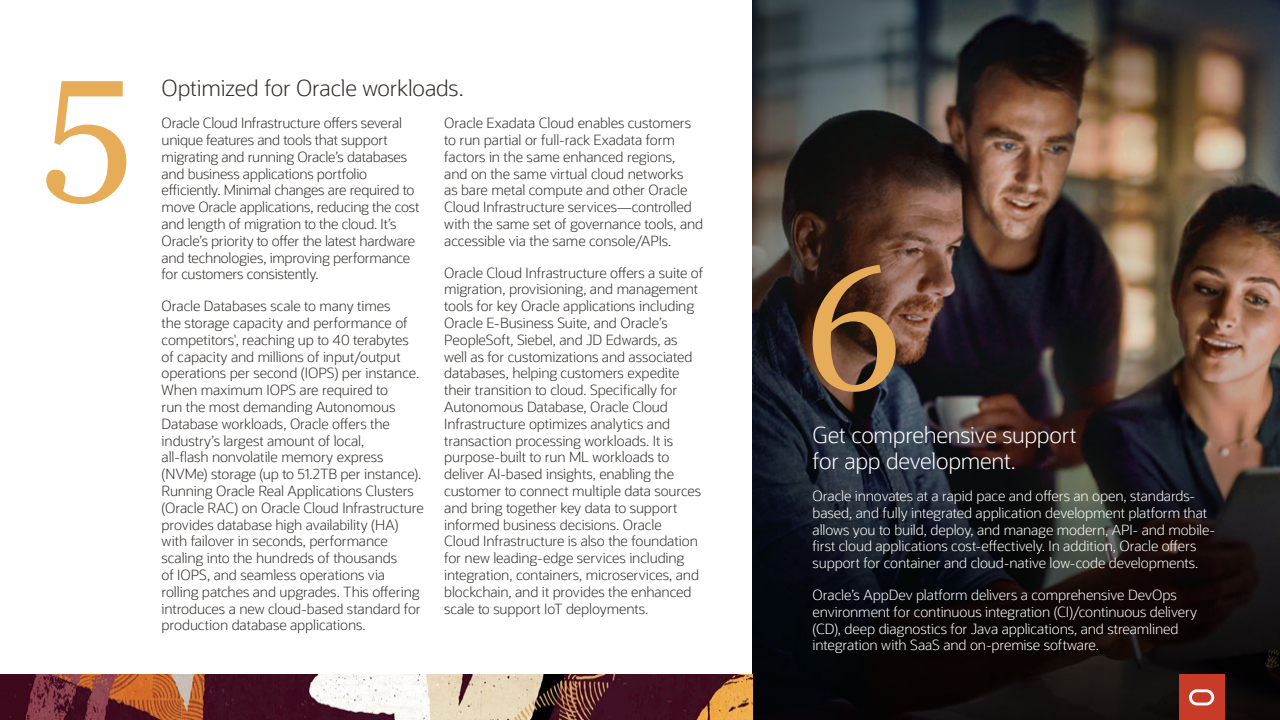
<style>
.page{position:relative;width:1280px;height:720px;background:#fff}
.page>*{position:absolute;margin:0;border:0;box-sizing:border-box;transform-origin:0 0}
.Body{font:175px "Georgia";color:#e6ac58}
.t1{font:300 22px/26.4px "Oracle Sans";letter-spacing:-.01em;color:#fff}
.t2{font:300 22px "Oracle Sans";letter-spacing:-.01em;color:#312d2a}
.t3{font:300 14px/16.8px "Oracle Sans";letter-spacing:-.01em;color:#312d2a}
.t4{font:300 14px/16.8px "Oracle Sans";letter-spacing:-.01em;color:#fff}
</style>
<div class="page">
<img style="left:752px;top:0;width:527px;height:720px">
<div style="left:1179px;top:675px;width:45px;height:45px;background:#c83b29"></div>
<svg style="left:1189px;top:689px;width:25px;height:16px"></svg>
<img style="left:0;top:675px;width:752px;height:45px">
<p class="Body" style="left:41px;top:-15px;width:94px">5</p>
<p class="t2" style="left:162px;top:75px;width:304px">Optimized for Oracle workloads.</p>
<p class="t3" style="left:162px;top:115px;width:259px">Oracle Cloud Infrastructure offers several unique features and tools that support migrating and running Oracle’s databases and business applications portfolio efficiently. Minimal changes are required to move Oracle applications, reducing the cost and length of migration to the cloud. It’s Oracle’s priority to offer the latest hardware and technologies, improving performance for customers consistently.</p>
<p class="t3" style="left:162px;top:298px;width:264px">Oracle Databases scale to many times<br>the storage capacity and performance of competitors', reaching up to 40 terabytes of capacity and millions of input/output operations per second (IOPS) per instance.<br>When maximum IOPS are required to<br>run the most demanding Autonomous Database workloads, Oracle offers the industry’s largest amount of local,<br>all-flash nonvolatile memory express (NVMe) storage (up to 51.2TB per instance).<br>Running Oracle Real Applications Clusters (Oracle RAC) on Oracle Cloud Infrastructure provides database high availability (HA) with failover in seconds, performance scaling into the hundreds of thousands<br>of IOPS, and seamless operations via rolling patches and upgrades. This offering introduces a new cloud-based standard for production database applications.</p>
<p class="t3" style="left:444px;top:115px;width:261px">Oracle Exadata Cloud enables customers to run partial or full-rack Exadata form factors in the same enhanced regions,<br>and on the same virtual cloud networks<br>as bare metal compute and other Oracle Cloud Infrastructure services—controlled with the same set of governance tools, and accessible via the same console/APIs.</p>
<p class="t3" style="left:444px;top:264px;width:260px">Oracle Cloud Infrastructure offers a suite of migration, provisioning, and management tools for key Oracle applications including Oracle E-Business Suite, and Oracle’s PeopleSoft, Siebel, and JD Edwards, as well as for customizations and associated databases, helping customers expedite their transition to cloud. Specifically for Autonomous Database, Oracle Cloud Infrastructure optimizes analytics and transaction processing workloads. It is purpose-built to run ML workloads to deliver AI-based insights, enabling the customer to connect multiple data sources and bring together key data to support informed business decisions. Oracle<br>Cloud Infrastructure is also the foundation for new leading-edge services including integration, containers, microservices, and blockchain, and it provides the enhanced scale to support IoT deployments.</p>
<p class="Body" style="left:804px;top:201px;width:101px">6</p>
<p class="t1" style="left:813px;top:422px;width:265px">Get comprehensive support for app development.</p>
<p class="t4" style="left:813px;top:488px;width:404px">Oracle innovates at a rapid pace and offers an open, standards&shy;based, and fully integrated application development platform that allows you to build, deploy, and manage modern, API- and mobile&shy;first cloud applications cost-effectively. In addition, Oracle offers support for container and cloud-native low-code developments.</p>
<p class="t4" style="left:813px;top:587px;width:386px">Oracle’s AppDev platform delivers a comprehensive DevOps environment for continuous integration (CI)/continuous delivery (CD), deep diagnostics for Java applications, and streamlined integration with SaaS and on-premise software.</p>
</div>
